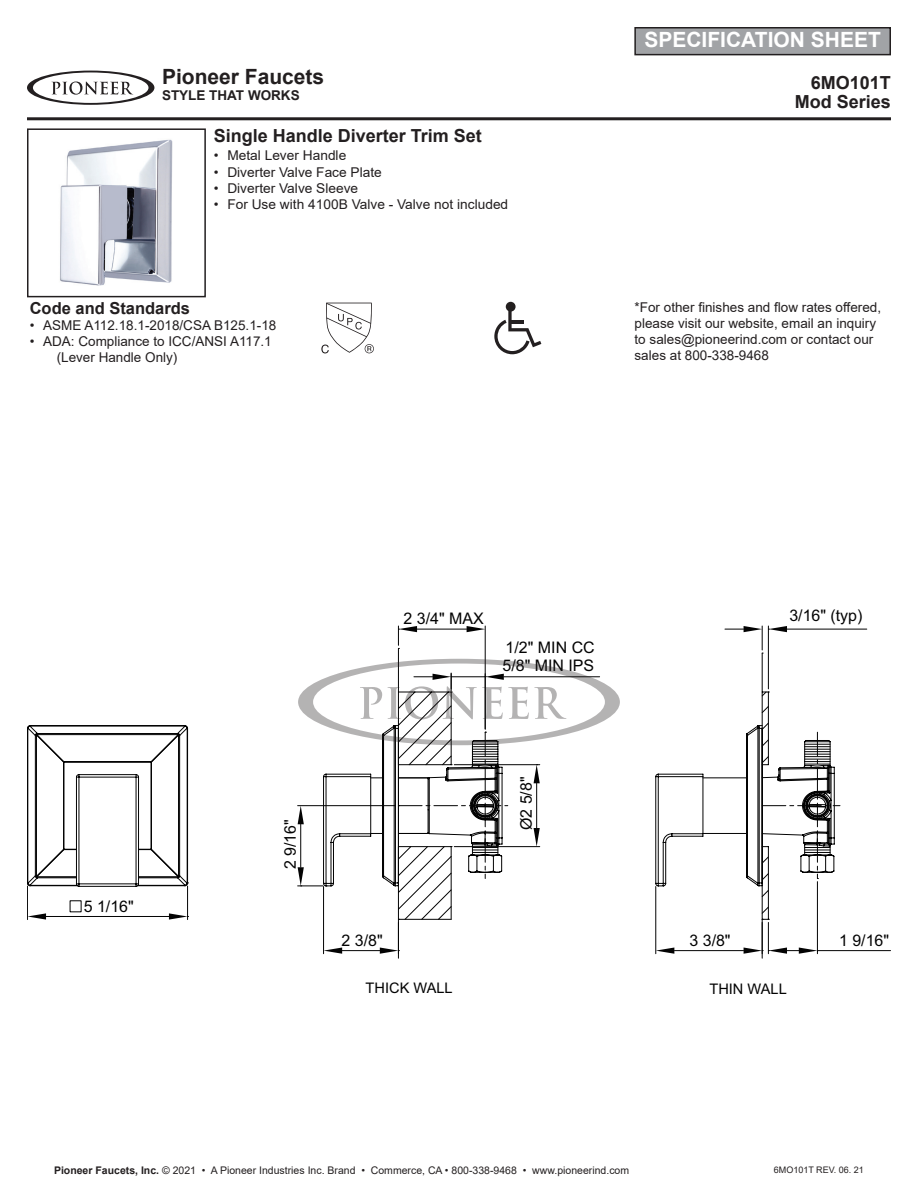
<style>
.page{position:relative;width:918px;height:1188px;background:#fff}
.page>*{position:absolute;margin:0;border:0;box-sizing:border-box;transform-origin:0 0}
.t1{font:700 21px "Arial";color:#fff}
.t2{font:700 21px "Arial";color:#231f20}
.t3{font:700 18px "Arial";color:#231f20}
.t4{font:700 16.5px "Arial";color:#231f20}
.t5{font:15.9px/18.3px "Arial";color:#030303}
.t6{font:14.55px "Arial";color:#030303}
.t7{font:13.5px/16.2px "Arial";color:#231f20}
.t8{font:700 13.5px "Arial";color:#231f20}
.t9{font:10.5px "Arial";color:#231f20}
.t10{font:9px "Arial";color:#231f20}
.s1{font-weight:700}
</style>
<div class="page">
<hr style="left:762px;top:653px;width:1px;height:305px;background:#030303">
<hr style="left:323px;top:887px;width:1px;height:67px;background:#030303">
<hr style="left:398px;top:922px;width:1px;height:32px;background:#030303">
<svg style="left:324px;top:951px;width:18px;height:3px"></svg>
<svg style="left:380px;top:951px;width:18px;height:3px"></svg>
<hr style="left:485px;top:626px;width:1px;height:103px;background:#030303">
<hr style="left:417px;top:629px;width:50px;height:1px;background:#030303">
<svg style="left:467px;top:626px;width:18px;height:6px"></svg>
<svg style="left:398px;top:626px;width:19px;height:23px"></svg>
<hr style="left:768px;top:626px;width:1px;height:63px;background:#030303">
<hr style="left:787px;top:629px;width:80px;height:1px;background:#030303">
<svg style="left:725px;top:626px;width:62px;height:28px"></svg>
<hr style="left:817px;top:882px;width:1px;height:72px;background:#030303">
<hr style="left:768px;top:922px;width:1px;height:32px;background:#030303">
<hr style="left:817px;top:950px;width:74px;height:1px;background:#030303">
<svg style="left:761px;top:691px;width:80px;height:229px"></svg>
<svg style="left:768px;top:948px;width:49px;height:6px"></svg>
<hr style="left:655px;top:887px;width:1px;height:67px;background:#030303">
<svg style="left:656px;top:951px;width:18px;height:3px"></svg>
<svg style="left:744px;top:951px;width:18px;height:3px"></svg>
<svg style="left:34px;top:724px;width:729px;height:227px"></svg>
<svg style="left:27px;top:725px;width:677px;height:162px"></svg>
<hr style="left:27px;top:117px;width:864px;height:3px;background:#231f20">
<img style="left:60px;top:139px;width:113px;height:147px">
<div style="left:27px;top:128px;width:179px;height:169px;border:2px solid #231f20"></div>
<div style="left:635px;top:28px;width:255px;height:27px;background:#a1a3a6"></div>
<div style="left:634px;top:27px;width:257px;height:28px;border:2px solid #231f20"></div>
<svg style="left:321px;top:303px;width:53px;height:50px"></svg>
<svg style="left:494px;top:311px;width:47px;height:43px"></svg>
<div style="left:506px;top:302px;width:10px;height:10px;background:#231f20;border-radius:50%"></div>
<svg style="left:27px;top:71px;width:127px;height:34px"></svg>
<svg style="left:75px;top:659px;width:545px;height:261px"></svg>
<h1 class="t2" style="left:162px;top:62px;width:164px">Pioneer Faucets</h1>
<p class="t8" style="left:162px;top:86px;width:139px">STYLE THAT WORKS</p>
<h2 class="t3" style="left:214px;top:123px;width:270px">Single Handle Diverter Trim Set</h2>
<p class="t7" style="left:214px;top:147px;width:134px">• Metal Lever Handle</p>
<p class="t7" style="left:214px;top:164px;width:170px">• Diverter Valve Face Plate</p>
<p class="t7" style="left:214px;top:180px;width:146px">• Diverter Valve Sleeve</p>
<p class="t7" style="left:214px;top:196px;width:296px">• For Use with 4100B Valve - Valve not included</p>
<p class="t4" style="left:30px;top:296px;width:162px">Code and Standards</p>
<p class="t7" style="left:30px;top:317px;width:248px">• ASME A112.18.1-2018/CSA B125.1-18</p>
<p class="t7" style="left:57px;top:333px;width:217px;text-indent:-27px">• ADA: Compliance to ICC/ANSI A117.1 (Lever Handle Only)</p>
<h1 class="t1" style="left:644px;top:25px;width:238px">SPECIFICATION SHEET</h1>
<h2 class="t3" style="left:811px;top:70px;width:82px">6MO101T</h2>
<h2 class="t3" style="left:795px;top:89px;width:98px">Mod Series</h2>
<p class="t7" style="left:635px;top:299px;width:248px">*For other finishes and flow rates offered, please visit our website, email an inquiry to sales@pioneerind.com or contact our sales at 800-338-9468</p>
<p class="t5" style="left:404px;top:610px;width:82px">2 3/4" MAX</p>
<p class="t5" style="left:789px;top:607px;width:75px">3/16" (typ)</p>
<p class="t5" style="left:84px;top:897px;width:52px">5 1/16"</p>
<p class="t5" style="left:281px;top:869px;width:52px;rotate:-90deg">2 9/16"</p>
<p class="t5" style="left:502px;top:638px;width:94px">1/2" MIN CC<br>5/8" MIN IPS</p>
<p class="t5" style="left:342px;top:931px;width:43px">2 3/8"</p>
<p class="t5" style="left:517px;top:830px;width:55px;rotate:-90deg">Ø2 5/8"</p>
<p class="t5" style="left:689px;top:931px;width:43px">3 3/8"</p>
<p class="t5" style="left:839px;top:931px;width:52px">1 9/16"</p>
<p class="t6" style="left:366px;top:979px;width:89px">THICK WALL</p>
<p class="t6" style="left:709px;top:979px;width:79px">THIN WALL</p>
<p class="t9" style="left:54px;top:1163px;width:577px"><span class="s1">Pioneer Faucets, Inc.</span> © 2021 • A Pioneer Industries Inc. Brand • Commerce, CA • 800-338-9468 • www.pioneerind.com</p>
<p class="t10" style="left:774px;top:1164px;width:92px">6MO101T REV. 06. 21</p>
</div>
